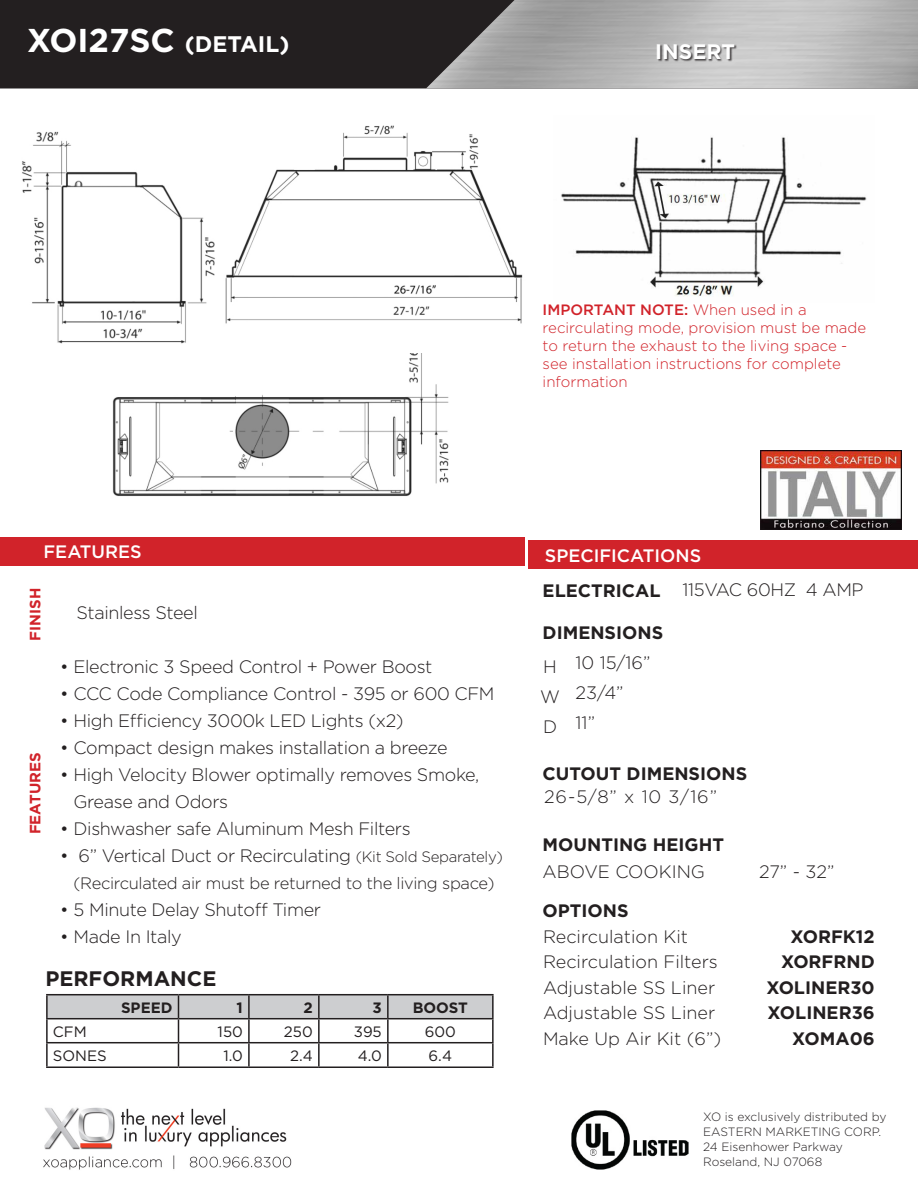
<style>
.page{position:relative;width:918px;height:1188px;background:#fff}
.page>*{position:absolute;margin:0;border:0;box-sizing:border-box;transform-origin:0 0}
.t1{font:700 22.5px "Gotham";color:#fff}
.t2{font:700 21px "Gotham";color:#231f20}
.t3{font:700 21px "Gotham";color:#fff}
.t4{font:300 18px/27px "Gotham";letter-spacing:-.02em;color:#231f20}
.t5{font:300 18px "Gotham";color:#231f20}
.t6{font:700 18px "Gotham";color:#231f20}
.t7{font:500 18px "Gotham";color:#fff}
.t8{font:300 16.5px "Gotham";letter-spacing:-.02em;color:#231f20}
.t9{font:300 15px/18px "Gotham";color:#d1232a}
.t10{font:15px "Gotham";color:#231f20}
.t11{font:700 15px "Gotham";color:#d1232a}
.t12{font:700 15px "Gotham";color:#231f20}
.t13{font:300 12px/15px "Gotham";color:#231f20}
.s1{font-size:33px}
.s2{font-weight:500}
.s3{font-size:15px}
</style>
<div class="page">
<div style="left:0;top:0;width:426px;height:88px;background:#231f20"></div>
<img style="left:426px;top:0;width:492px;height:88px">
<div style="left:658px;top:44px;width:79px;height:18px;background:#231f20;opacity:.75"></div>
<img style="left:760px;top:451px;width:142px;height:79px">
<img style="left:43px;top:1107px;width:249px;height:63px">
<img style="left:572px;top:1110px;width:117px;height:59px">
<div style="left:0;top:537px;width:525px;height:29px;background:#d1232a"></div>
<div style="left:528px;top:540px;width:390px;height:29px;background:#d1232a"></div>
<hr style="left:46px;top:994px;width:132px;height:1px;background:#231f20">
<hr style="left:46px;top:995px;width:2px;height:23px;background:#231f20">
<hr style="left:178px;top:994px;width:71px;height:1px;background:#231f20">
<hr style="left:249px;top:994px;width:70px;height:1px;background:#231f20">
<hr style="left:319px;top:994px;width:69px;height:1px;background:#231f20">
<hr style="left:388px;top:994px;width:106px;height:1px;background:#231f20">
<hr style="left:492px;top:995px;width:2px;height:23px;background:#231f20">
<hr style="left:46px;top:1018px;width:132px;height:1px;background:#231f20">
<hr style="left:46px;top:1019px;width:2px;height:23px;background:#231f20">
<hr style="left:388px;top:1018px;width:106px;height:1px;background:#231f20">
<hr style="left:492px;top:1019px;width:2px;height:23px;background:#231f20">
<hr style="left:46px;top:1042px;width:132px;height:1px;background:#231f20">
<hr style="left:46px;top:1043px;width:2px;height:23px;background:#231f20">
<svg style="left:47px;top:995px;width:446px;height:71px"></svg>
<hr style="left:249px;top:1042px;width:70px;height:1px;background:#231f20">
<hr style="left:248px;top:1043px;width:2px;height:23px;background:#231f20">
<hr style="left:319px;top:1042px;width:69px;height:1px;background:#231f20">
<hr style="left:318px;top:1043px;width:2px;height:23px;background:#231f20">
<hr style="left:388px;top:1042px;width:106px;height:1px;background:#231f20">
<hr style="left:387px;top:1043px;width:2px;height:23px;background:#231f20">
<hr style="left:492px;top:1043px;width:2px;height:23px;background:#231f20">
<hr style="left:46px;top:1066px;width:132px;height:2px;background:#231f20">
<hr style="left:178px;top:1066px;width:71px;height:2px;background:#231f20">
<hr style="left:249px;top:1066px;width:70px;height:2px;background:#231f20">
<hr style="left:319px;top:1066px;width:69px;height:2px;background:#231f20">
<hr style="left:388px;top:1066px;width:106px;height:2px;background:#231f20">
<img style="left:561px;top:137px;width:306px;height:160px">
<img style="left:112px;top:353px;width:337px;height:143px">
<img style="left:225px;top:125px;width:298px;height:199px">
<img style="left:22px;top:131px;width:198px;height:229px">
<p class="t1" style="left:27px;top:29px;width:264px"><span class="s1">XOI27SC</span> (DETAIL)</p>
<p class="t3" style="left:655px;top:38px;width:81px">INSERT</p>
<p class="t9" style="left:543px;top:301px;width:325px"><span class="s2">IMPORTANT NOTE:</span> When used in a recirculating mode, provision must be made to return the exhaust to the living space - see installation instructions for complete information</p>
<p class="t7" style="left:44px;top:540px;width:100px">FEATURES</p>
<p class="t7" style="left:545px;top:543px;width:158px">SPECIFICATIONS</p>
<p class="t11" style="left:25px;top:641px;width:54px;rotate:-90deg">FINISH</p>
<p class="t11" style="left:25px;top:834px;width:83px;rotate:-90deg">FEATURES</p>
<p class="t4" style="left:76px;top:599px;width:123px">Stainless Steel</p>
<p class="t4" style="left:60px;top:653px;width:374px">• Electronic 3 Speed Control + Power Boost</p>
<p class="t4" style="left:60px;top:680px;width:436px">• CCC Code Compliance Control - 395 or 600 CFM</p>
<p class="t4" style="left:60px;top:707px;width:345px">• High Efficiency 3000k LED Lights (x2)</p>
<p class="t4" style="left:60px;top:734px;width:389px">• Compact design makes installation a breeze</p>
<p class="t4" style="left:74px;top:761px;width:407px;text-indent:-14px">• High Velocity Blower optimally removes Smoke,<br>Grease and Odors</p>
<p class="t4" style="left:60px;top:815px;width:352px">• Dishwasher safe Aluminum Mesh Filters</p>
<p class="t4" style="left:60px;top:842px;width:445px">• 6” Vertical Duct or Recirculating <span class="s3">(Kit Sold Separately)</span></p>
<p class="t8" style="left:74px;top:873px;width:422px">(Recirculated air must be returned to the living space)</p>
<p class="t4" style="left:60px;top:896px;width:263px">• 5 Minute Delay Shutoff Timer</p>
<p class="t4" style="left:60px;top:923px;width:123px">• Made In Italy</p>
<p class="t2" style="left:45px;top:964px;width:173px">PERFORMANCE</p>
<p class="t12" style="left:121px;top:997px;width:53px">SPEED</p>
<p class="t12" style="left:237px;top:997px;width:8px">1</p>
<p class="t12" style="left:304px;top:997px;width:11px">2</p>
<p class="t12" style="left:373px;top:997px;width:11px">3</p>
<p class="t12" style="left:413px;top:997px;width:57px">BOOST</p>
<p class="t10" style="left:53px;top:1022px;width:35px">CFM</p>
<p class="t10" style="left:218px;top:1022px;width:27px">150</p>
<p class="t10" style="left:284px;top:1022px;width:30px">250</p>
<p class="t10" style="left:354px;top:1022px;width:29px">395</p>
<p class="t10" style="left:425px;top:1022px;width:33px">600</p>
<p class="t10" style="left:53px;top:1046px;width:55px">SONES</p>
<p class="t10" style="left:223px;top:1046px;width:21px">1.0</p>
<p class="t10" style="left:290px;top:1046px;width:24px">2.4</p>
<p class="t10" style="left:358px;top:1046px;width:26px">4.0</p>
<p class="t10" style="left:429px;top:1046px;width:25px">6.4</p>
<p class="t6" style="left:543px;top:579px;width:119px">ELECTRICAL</p>
<p class="t6" style="left:543px;top:621px;width:122px">DIMENSIONS</p>
<p class="t4" style="left:543px;top:652px;width:15px">H</p>
<p class="t4" style="left:540px;top:682px;width:21px">W</p>
<p class="t4" style="left:543px;top:712px;width:16px">D</p>
<p class="t4" style="left:576px;top:649px;width:76px">10 15/16”</p>
<p class="t4" style="left:576px;top:679px;width:50px">23/4”</p>
<p class="t4" style="left:576px;top:709px;width:21px">11”</p>
<p class="t4" style="left:682px;top:576px;width:183px">115VAC 60HZ 4 AMP</p>
<p class="t6" style="left:543px;top:762px;width:206px">CUTOUT DIMENSIONS</p>
<p class="t4" style="left:544px;top:783px;width:175px">26-5/8” x 10 3/16”</p>
<p class="t6" style="left:543px;top:832px;width:183px">MOUNTING HEIGHT</p>
<p class="t5" style="left:543px;top:860px;width:164px">ABOVE COOKING</p>
<p class="t4" style="left:759px;top:858px;width:77px">27” - 32”</p>
<p class="t6" style="left:543px;top:899px;width:88px">OPTIONS</p>
<p class="t5" style="left:543px;top:925px;width:147px">Recirculation Kit</p>
<p class="t5" style="left:543px;top:951px;width:176px">Recirculation Filters</p>
<p class="t5" style="left:543px;top:976px;width:174px">Adjustable SS Liner</p>
<p class="t5" style="left:543px;top:1002px;width:174px">Adjustable SS Liner</p>
<p class="t5" style="left:543px;top:1027px;width:180px">Make Up Air Kit (6”)</p>
<p class="t6" style="left:790px;top:925px;width:86px">XORFK12</p>
<p class="t6" style="left:781px;top:950px;width:95px">XORFRND</p>
<p class="t6" style="left:766px;top:976px;width:110px">XOLINER30</p>
<p class="t6" style="left:768px;top:1001px;width:109px">XOLINER36</p>
<p class="t6" style="left:792px;top:1027px;width:84px">XOMA06</p>
<p class="t13" style="left:703px;top:1109px;width:185px">XO is exclusively distributed by<br>EASTERN MARKETING CORP.</p>
<p class="t13" style="left:703px;top:1139px;width:141px">24 Eisenhower Parkway</p>
<p class="t13" style="left:703px;top:1154px;width:121px">Roseland, NJ 07068</p>
</div>
